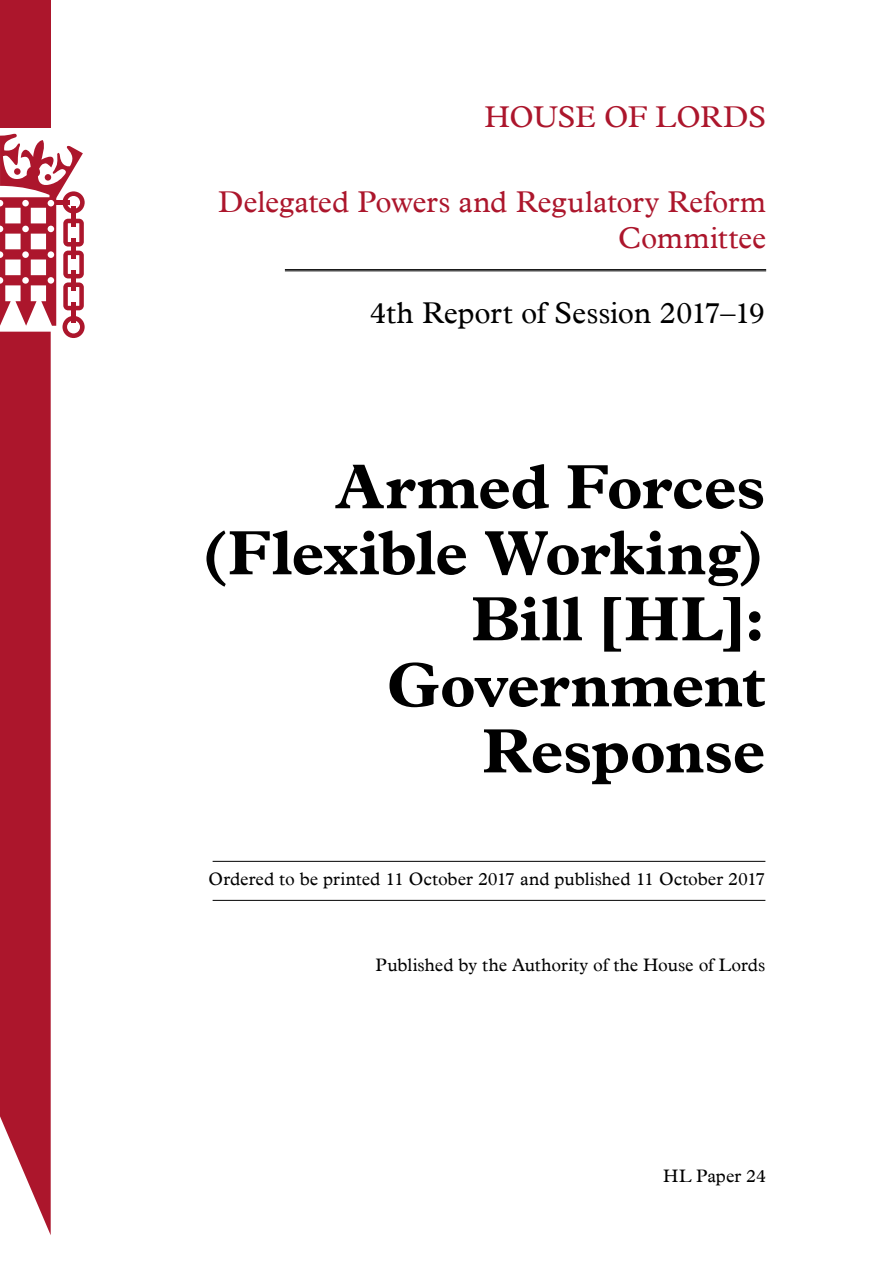
<style>
.page{position:relative;width:893px;height:1263px;background:#fff}
.page>*{position:absolute;margin:0;border:0;box-sizing:border-box;transform-origin:0 0}
.t1{font:700 63px/66px "Plantin";letter-spacing:-.005em;color:#000;text-align:right}
.t2{font:30px/36px "Plantin";letter-spacing:-.005em;color:#ac162c;text-align:right}
.t3{font:30px "Plantin";letter-spacing:-.005em;color:#000}
.t4{font:18px "Plantin";color:#000}
</style>
<div class="page">
<hr style="left:213px;top:861px;width:552px;height:1px;background:#000">
<hr style="left:213px;top:900px;width:552px;height:1px;background:#000">
<hr style="left:285px;top:269px;width:481px;height:1px;background:#000">
<hr style="left:285px;top:271px;width:481px;height:1px;background:#000">
<div style="left:0;top:0;width:51px;height:128px;background:#ac162c"></div>
<svg style="left:0;top:133px;width:85px;height:205px"></svg>
<svg style="left:0;top:332px;width:51px;height:903px;background:#b1263a"></svg>
<h2 class="t2" style="left:485px;top:101px;width:283px">HOUSE OF LORDS</h2>
<h2 class="t2" style="left:218px;top:186px;width:549px">Delegated Powers and Regulatory Reform<br>Committee</h2>
<h2 class="t3" style="left:370px;top:295px;width:397px">4th Report of Session 2017–19</h2>
<h1 class="t1" style="left:200px;top:458px;width:566px">Armed Forces (Flexible Working)<br>Bill [HL]:<br>Government<br>Response</h1>
<p class="t4" style="left:209px;top:869px;width:558px">Ordered to be printed 11 October 2017 and published 11 October 2017</p>
<p class="t4" style="left:376px;top:955px;width:391px">Published by the Authority of the House of Lords</p>
<p class="t4" style="left:663px;top:1165px;width:104px">HL Paper 24</p>
</div>
